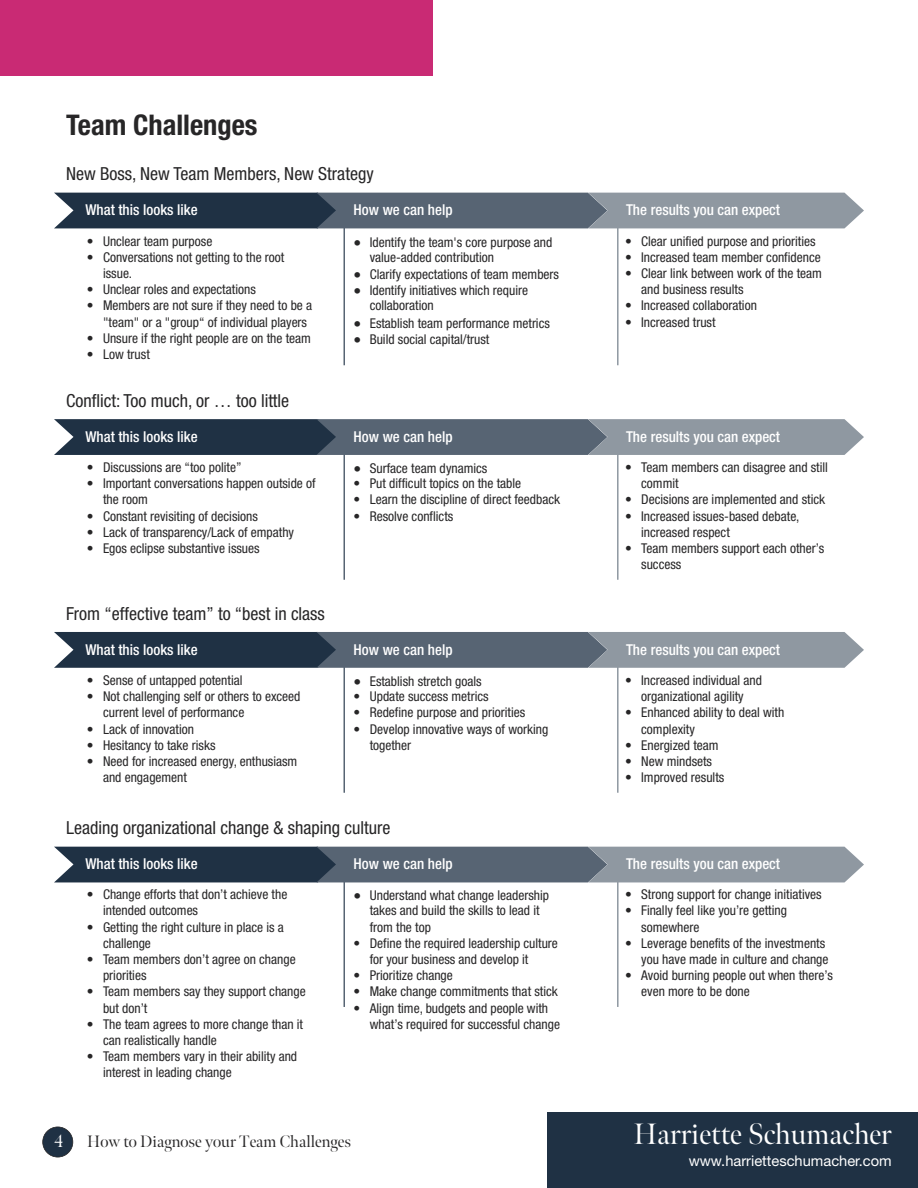
<style>
.page{position:relative;width:918px;height:1188px;background:#fff}
.page>*{position:absolute;margin:0;border:0;box-sizing:border-box;transform-origin:0 0}
.t1{font:29.4px "Meno Banner";color:#fff}
.t2{font:700 condensed 28.5px "Helvetica Neue";color:#272627}
.t3{font:condensed 18px "Helvetica Neue";color:#272627}
.t4{font:18px "Meno Banner";color:#fff}
.t5{font:16.5px "Meno Banner";color:#272627}
.t6{font:500 condensed 15px "Helvetica Neue";color:#fff}
.t7{font:14.7px "Helvetica Neue";color:#fff}
.t8{font:condensed 13.5px/16.2px "Helvetica Neue";color:#272627}
.s1{font-family:"Lucida Grande";font-stretch:normal}
</style>
<div class="page">
<svg style="left:54px;top:847px;width:810px;height:35px;background:#5a6775"></svg>
<svg style="left:54px;top:632px;width:810px;height:36px;background:#5b6876"></svg>
<svg style="left:54px;top:419px;width:810px;height:36px;background:#5b6876"></svg>
<div style="left:548px;top:1113px;width:370px;height:75px;background:#1f3144"></div>
<div style="left:43px;top:1127px;width:30px;height:30px;background:#1f3144;border-radius:50%"></div>
<div style="left:42px;top:1127px;width:31px;height:30px;border:2px solid #272627;border-radius:50%"></div>
<div style="left:0;top:0;width:432px;height:75px;background:#c92a74"></div>
<svg style="left:54px;top:193px;width:810px;height:35px;background:#5a6775"></svg>
<hr style="left:344px;top:221px;width:1px;height:144px;background:#576473">
<hr style="left:617px;top:221px;width:2px;height:144px;background:#8f98a1">
<hr style="left:344px;top:447px;width:1px;height:133px;background:#576473">
<hr style="left:617px;top:447px;width:2px;height:133px;background:#8f98a1">
<hr style="left:344px;top:660px;width:1px;height:133px;background:#576473">
<hr style="left:617px;top:660px;width:2px;height:133px;background:#8f98a1">
<hr style="left:344px;top:874px;width:1px;height:133px;background:#576473">
<hr style="left:617px;top:874px;width:2px;height:133px;background:#8f98a1">
<h2 class="t2" style="left:66px;top:114px;width:193px">Team Challenges</h2>
<h3 class="t3" style="left:66px;top:167px;width:309px">New Boss, New Team Members, New Strategy</h3>
<p class="t6" style="left:85px;top:205px;width:114px">What this looks like</p>
<p class="t6" style="left:354px;top:205px;width:100px">How we can help</p>
<p class="t6" style="left:626px;top:205px;width:156px">The results you can expect</p>
<p class="t8" style="left:87px;top:234px;width:127px">• Unclear team purpose</p>
<p class="t8" style="left:103px;top:250px;width:183px;text-indent:-16px">• Conversations not getting to the root issue.</p>
<p class="t8" style="left:87px;top:282px;width:171px">• Unclear roles and expectations</p>
<p class="t8" style="left:103px;top:299px;width:211px;text-indent:-16px">• Members are not sure if they need to be a "team" or a "group“ of individual players</p>
<p class="t8" style="left:87px;top:331px;width:226px">• Unsure if the right people are on the team</p>
<p class="t8" style="left:87px;top:347px;width:65px">• Low trust</p>
<h3 class="t3" style="left:66px;top:394px;width:224px">Conflict: Too much, or … too little</h3>
<p class="t8" style="left:370px;top:235px;width:184px;line-height:15.3px;text-indent:-16px"><span class="s1">●</span> Identify the team's core purpose and value-added contribution</p>
<p class="t8" style="left:354px;top:267px;width:207px"><span class="s1">●</span> Clarify expectations of team members</p>
<p class="t8" style="left:370px;top:284px;width:160px;line-height:15.3px;text-indent:-16px"><span class="s1">●</span> Identify initiatives which require collaboration</p>
<p class="t8" style="left:354px;top:316px;width:198px"><span class="s1">●</span> Establish team performance metrics</p>
<p class="t8" style="left:354px;top:332px;width:137px"><span class="s1">●</span> Build social capital/trust</p>
<p class="t8" style="left:625px;top:234px;width:192px">• Clear unified purpose and priorities</p>
<p class="t8" style="left:625px;top:250px;width:197px">• Increased team member confidence</p>
<p class="t8" style="left:641px;top:266px;width:182px;text-indent:-16px">• Clear link between work of the team and business results</p>
<p class="t8" style="left:625px;top:299px;width:133px">• Increased collaboration</p>
<p class="t8" style="left:625px;top:315px;width:92px">• Increased trust</p>
<p class="t6" style="left:85px;top:431px;width:114px">What this looks like</p>
<p class="t6" style="left:354px;top:431px;width:100px">How we can help</p>
<p class="t6" style="left:626px;top:431px;width:156px">The results you can expect</p>
<p class="t8" style="left:87px;top:460px;width:156px">• Discussions are “too polite”</p>
<p class="t8" style="left:103px;top:476px;width:214px;text-indent:-16px">• Important conversations happen outside of the room</p>
<p class="t8" style="left:87px;top:509px;width:173px">• Constant revisiting of decisions</p>
<p class="t8" style="left:87px;top:525px;width:209px">• Lack of transparency/Lack of empathy</p>
<p class="t8" style="left:87px;top:541px;width:174px">• Egos eclipse substantive issues</p>
<h3 class="t3" style="left:66px;top:607px;width:260px">From “effective team” to “best in class</h3>
<p class="t8" style="left:354px;top:461px;width:135px"><span class="s1">●</span> Surface team dynamics</p>
<p class="t8" style="left:354px;top:476px;width:169px">• Put difficult topics on the table</p>
<p class="t8" style="left:354px;top:493px;width:208px">• Learn the discipline of direct feedback</p>
<p class="t8" style="left:354px;top:509px;width:101px">• Resolve conflicts</p>
<p class="t8" style="left:641px;top:460px;width:188px;text-indent:-16px">• Team members can disagree and still commit</p>
<p class="t8" style="left:625px;top:493px;width:202px">• Decisions are implemented and stick</p>
<p class="t8" style="left:641px;top:509px;width:160px;text-indent:-16px">• Increased issues-based debate, increased respect</p>
<p class="t8" style="left:641px;top:541px;width:185px;text-indent:-16px">• Team members support each other’s success</p>
<p class="t6" style="left:85px;top:644px;width:114px">What this looks like</p>
<p class="t6" style="left:354px;top:644px;width:100px">How we can help</p>
<p class="t6" style="left:626px;top:644px;width:156px">The results you can expect</p>
<p class="t8" style="left:87px;top:673px;width:157px">• Sense of untapped potential</p>
<p class="t8" style="left:103px;top:689px;width:199px;text-indent:-16px">• Not challenging self or others to exceed current level of performance</p>
<p class="t8" style="left:87px;top:722px;width:109px">• Lack of innovation</p>
<p class="t8" style="left:87px;top:738px;width:130px">• Hesitancy to take risks</p>
<p class="t8" style="left:103px;top:754px;width:196px;text-indent:-16px">• Need for increased energy, enthusiasm and engagement</p>
<p class="t8" style="left:354px;top:674px;width:130px"><span class="s1">●</span> Establish stretch goals</p>
<p class="t8" style="left:354px;top:689px;width:137px">• Update success metrics</p>
<p class="t8" style="left:354px;top:706px;width:173px">• Redefine purpose and priorities</p>
<p class="t8" style="left:370px;top:722px;width:180px;text-indent:-16px">• Develop innovative ways of working together</p>
<h3 class="t3" style="left:66px;top:821px;width:326px">Leading organizational change &amp; shaping culture</h3>
<p class="t8" style="left:625px;top:673px;width:138px;text-align:center">• Increased individual and organizational agility</p>
<p class="t8" style="left:641px;top:706px;width:145px;text-indent:-16px">• Enhanced ability to deal with complexity</p>
<p class="t8" style="left:625px;top:738px;width:95px">• Energized team</p>
<p class="t8" style="left:625px;top:754px;width:89px">• New mindsets</p>
<p class="t8" style="left:625px;top:770px;width:101px">• Improved results</p>
<p class="t6" style="left:85px;top:858px;width:114px">What this looks like</p>
<p class="t6" style="left:354px;top:858px;width:100px">How we can help</p>
<p class="t6" style="left:626px;top:858px;width:156px">The results you can expect</p>
<p class="t8" style="left:103px;top:887px;width:186px;text-indent:-16px">• Change efforts that don’t achieve the intended outcomes</p>
<p class="t8" style="left:103px;top:920px;width:182px;text-indent:-16px">• Getting the right culture in place is a challenge</p>
<p class="t8" style="left:103px;top:952px;width:194px;text-indent:-16px">• Team members don’t agree on change priorities</p>
<p class="t8" style="left:103px;top:985px;width:204px;text-indent:-16px">• Team members say they support change but don’t</p>
<p class="t8" style="left:103px;top:1017px;width:202px;text-indent:-16px">• The team agrees to more change than it can realistically handle</p>
<p class="t8" style="left:103px;top:1049px;width:196px;text-indent:-16px">• Team members vary in their ability and interest in leading change</p>
<p class="t8" style="left:370px;top:889px;width:181px;line-height:15.8px;text-indent:-16px"><span class="s1">●</span> Understand what change leadership takes and build the skills to lead it from the top</p>
<p class="t8" style="left:370px;top:936px;width:190px;text-indent:-16px">• Define the required leadership culture for your business and develop it</p>
<p class="t8" style="left:354px;top:968px;width:101px">• Prioritize change</p>
<p class="t8" style="left:354px;top:985px;width:206px">• Make change commitments that stick</p>
<p class="t8" style="left:370px;top:1001px;width:192px;text-indent:-16px">• Align time, budgets and people with what’s required for successful change</p>
<h3 class="t4" style="left:54px;top:1134px;width:11px">4</h3>
<p class="t5" style="left:87px;top:1135px;width:265px">How to Diagnose your Team Challenges</p>
<p class="t8" style="left:625px;top:887px;width:198px">• Strong support for change initiatives</p>
<p class="t8" style="left:641px;top:904px;width:147px;text-indent:-16px">• Finally feel like you’re getting somewhere</p>
<p class="t8" style="left:625px;top:936px;width:205px;text-align:right">• Leverage benefits of the investments you have made in culture and change</p>
<p class="t8" style="left:641px;top:968px;width:193px;text-indent:-16px">• Avoid burning people out when there’s even more to be done</p>
<h1 class="t1" style="left:634px;top:1123px;width:259px">Harriette Schumacher</h1>
<p class="t7" style="left:689px;top:1155px;width:205px">www.harrietteschumacher.com</p>
</div>
